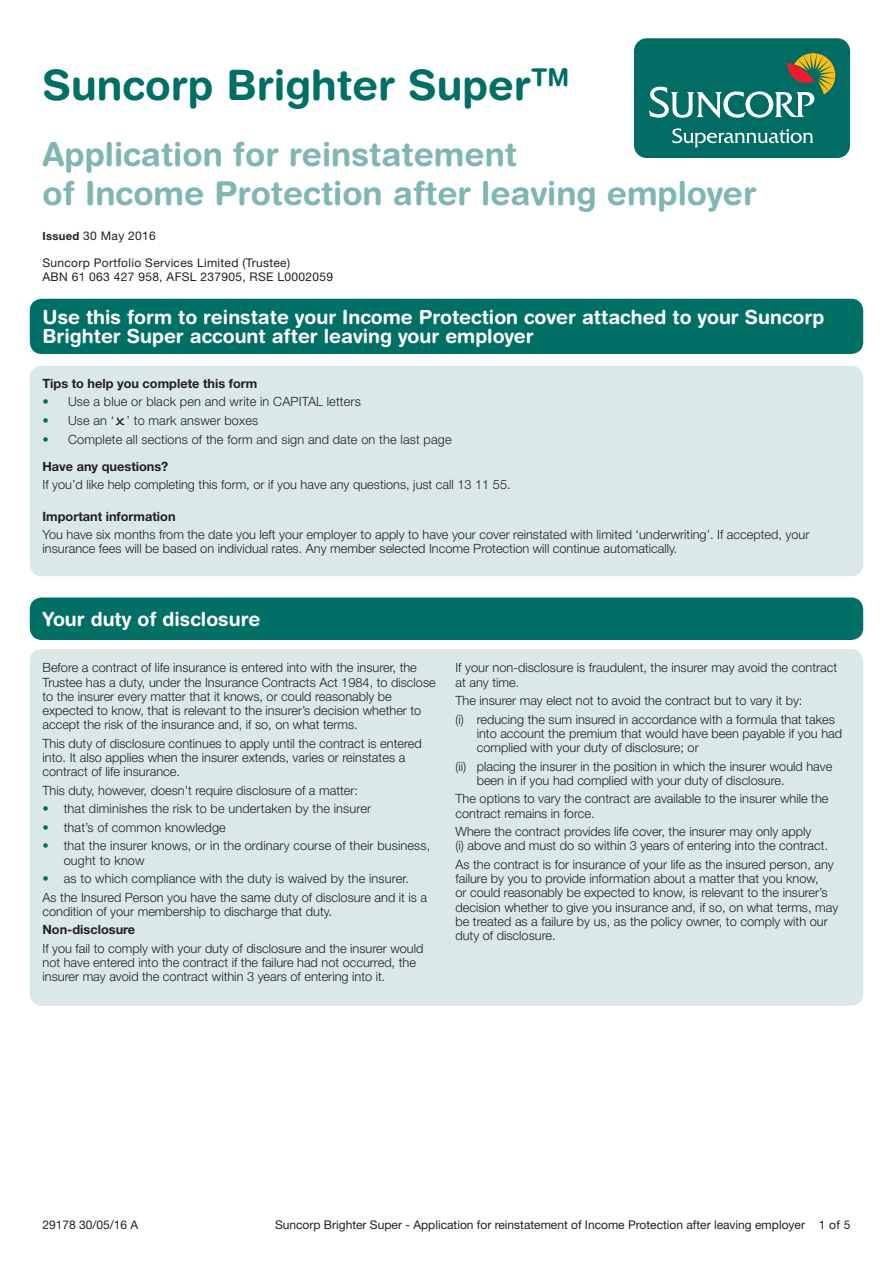
<style>
.page{position:relative;width:893px;height:1263px;background:#fff}
.page>*{position:absolute;margin:0;border:0;box-sizing:border-box;transform-origin:0 0}
.t1{font:700 42px "Helvetica Rounded LT Std";color:#006f65}
.t2{font:700 33px/39px "Helvetica Rounded LT Std";color:#7fb6b4}
.t3{font:700 19.5px/19.5px "Helvetica Rounded LT Std";color:#fff}
.t4{font:300 12.75px/14.2px "Helvetica Neue LT Std";color:#231f20}
.t5{font:700 12.75px "Helvetica Neue LT Std";color:#231f20}
.t6{font:12px "Helvetica Neue LT Std";color:#231f20}
.t7{font:12px/13.5px "Helvetica Neue LT Std";letter-spacing:.025em;color:#231f20}
.s1{font-weight:700;font-size:11.25px}
.s2{color:#006c64}
.s3{font-weight:700}
</style>
<div class="page">
<div style="left:634px;top:38px;width:216px;height:120px;background:#006c64;border-radius:13px"></div>
<svg style="left:649px;top:53px;width:186px;height:65px"></svg>
<svg style="left:672px;top:128px;width:141px;height:19px"></svg>
<div style="left:30px;top:366px;width:833px;height:210px;background:#dae9e8;border-radius:12px"></div>
<div style="left:30px;top:649px;width:833px;height:357px;background:#dae9e8;border-radius:12px"></div>
<div style="left:30px;top:299px;width:833px;height:55px;background:#006f65;border-radius:12px"></div>
<div style="left:30px;top:597px;width:833px;height:43px;background:#006f65;border-radius:12px"></div>
<h1 class="t1" style="left:43px;top:59px;width:528px">Suncorp Brighter Super<sup>TM</sup></h1>
<h2 class="t2" style="left:43px;top:134px;width:715px">Application for reinstatement<br>of Income Protection after leaving employer</h2>
<p class="t7" style="left:43px;top:229px;width:115px"><span class="s1">Issued</span> 30 May 2016</p>
<p class="t7" style="left:43px;top:256px;width:292px">Suncorp Portfolio Services Limited (Trustee)<br>ABN 61 063 427 958, AFSL 237905, RSE L0002059</p>
<h3 class="t3" style="left:43px;top:307px;width:783px">Use this form to reinstate your Income Protection cover attached to your Suncorp<br>Brighter Super account after leaving your employer</h3>
<p class="t5" style="left:43px;top:375px;width:216px">Tips to help you complete this form</p>
<p class="t4" style="left:43px;top:394px;width:320px"><span class="s2">•</span> Use a blue or black pen and write in CAPITAL letters</p>
<p class="t4" style="left:43px;top:413px;width:217px"><span class="s2">•</span> Use an ‘ ’ to mark answer boxes</p>
<p class="t4" style="left:43px;top:425px;width:411px;line-height:27px"><span class="s2">•</span> Complete all sections of the form and sign and date on the last page<br><span class="s3">Have any questions?</span></p>
<p class="t4" style="left:43px;top:477px;width:470px">If you’d like help completing this form, or if you have any questions, just call 13 11 55.</p>
<p class="t5" style="left:43px;top:508px;width:135px">Important information</p>
<p class="t4" style="left:43px;top:527px;width:768px">You have six months from the date you left your employer to apply to have your cover reinstated with limited ‘underwriting’. If accepted, your insurance fees will be based on individual rates. Any member selected Income Protection will continue automatically.</p>
<h3 class="t3" style="left:43px;top:609px;width:219px">Your duty of disclosure</h3>
<p class="t4" style="left:43px;top:660px;width:395px">Before a contract of life insurance is entered into with the insurer, the Trustee has a duty, under the Insurance Contracts Act 1984, to disclose to the insurer every matter that it knows, or could reasonably be expected to know, that is relevant to the insurer’s decision whether to accept the risk of the insurance and, if so, on what terms.</p>
<p class="t4" style="left:43px;top:736px;width:381px">This duty of disclosure continues to apply until the contract is entered into. It also applies when the insurer extends, varies or reinstates a contract of life insurance.</p>
<p class="t4" style="left:43px;top:783px;width:317px">This duty, however, doesn’t require disclosure of a matter:</p>
<p class="t4" style="left:43px;top:801px;width:330px"><span class="s2">•</span> that diminishes the risk to be undertaken by the insurer</p>
<p class="t4" style="left:43px;top:820px;width:185px"><span class="s2">•</span> that’s of common knowledge</p>
<p class="t4" style="left:64px;top:838px;width:368px;text-indent:-21px"><span class="s2">•</span> that the insurer knows, or in the ordinary course of their business, ought to know</p>
<p class="t4" style="left:43px;top:869px;width:386px;line-height:18.5px"><span class="s2">•</span> as to which compliance with the duty is waived by the insurer.<br>As the Insured Person you have the same duty of disclosure and it is a</p>
<p class="t4" style="left:43px;top:904px;width:291px">condition of your membership to discharge that duty.</p>
<p class="t5" style="left:43px;top:922px;width:94px">Non-disclosure</p>
<p class="t4" style="left:43px;top:941px;width:382px">If you fail to comply with your duty of disclosure and the insurer would not have entered into the contract if the failure had not occurred, the insurer may avoid the contract within 3 years of entering into it.</p>
<p class="t4" style="left:455px;top:660px;width:383px">If your non-disclosure is fraudulent, the insurer may avoid the contract at any time.</p>
<p class="t4" style="left:455px;top:691px;width:381px;line-height:18.5px">The insurer may elect not to avoid the contract but to vary it by:<br>(i) reducing the sum insured in accordance with a formula that takes</p>
<p class="t4" style="left:477px;top:726px;width:367px">into account the premium that would have been payable if you had complied with your duty of disclosure; or</p>
<p class="t4" style="left:477px;top:759px;width:357px;text-indent:-21px">(ii) placing the insurer in the position in which the insurer would have been in if you had complied with your duty of disclosure.</p>
<p class="t4" style="left:455px;top:791px;width:374px">The options to vary the contract are available to the insurer while the contract remains in force.</p>
<p class="t4" style="left:455px;top:824px;width:374px">Where the contract provides life cover, the insurer may only apply<br>(i) above and must do so within 3 years of entering into the contract.</p>
<p class="t4" style="left:455px;top:857px;width:384px">As the contract is for insurance of your life as the insured person, any failure by you to provide information about a matter that you know,<br>or could reasonably be expected to know, is relevant to the insurer’s decision whether to give you insurance and, if so, on what terms, may be treated as a failure by us, as the policy owner, to comply with our duty of disclosure.</p>
<p class="t6" style="left:43px;top:1217px;width:97px">29178 30/05/16 A</p>
<p class="t6" style="left:275px;top:1217px;width:577px">Suncorp Brighter Super - Application for reinstatement of Income Protection after leaving employer 1 of 5</p>
</div>
